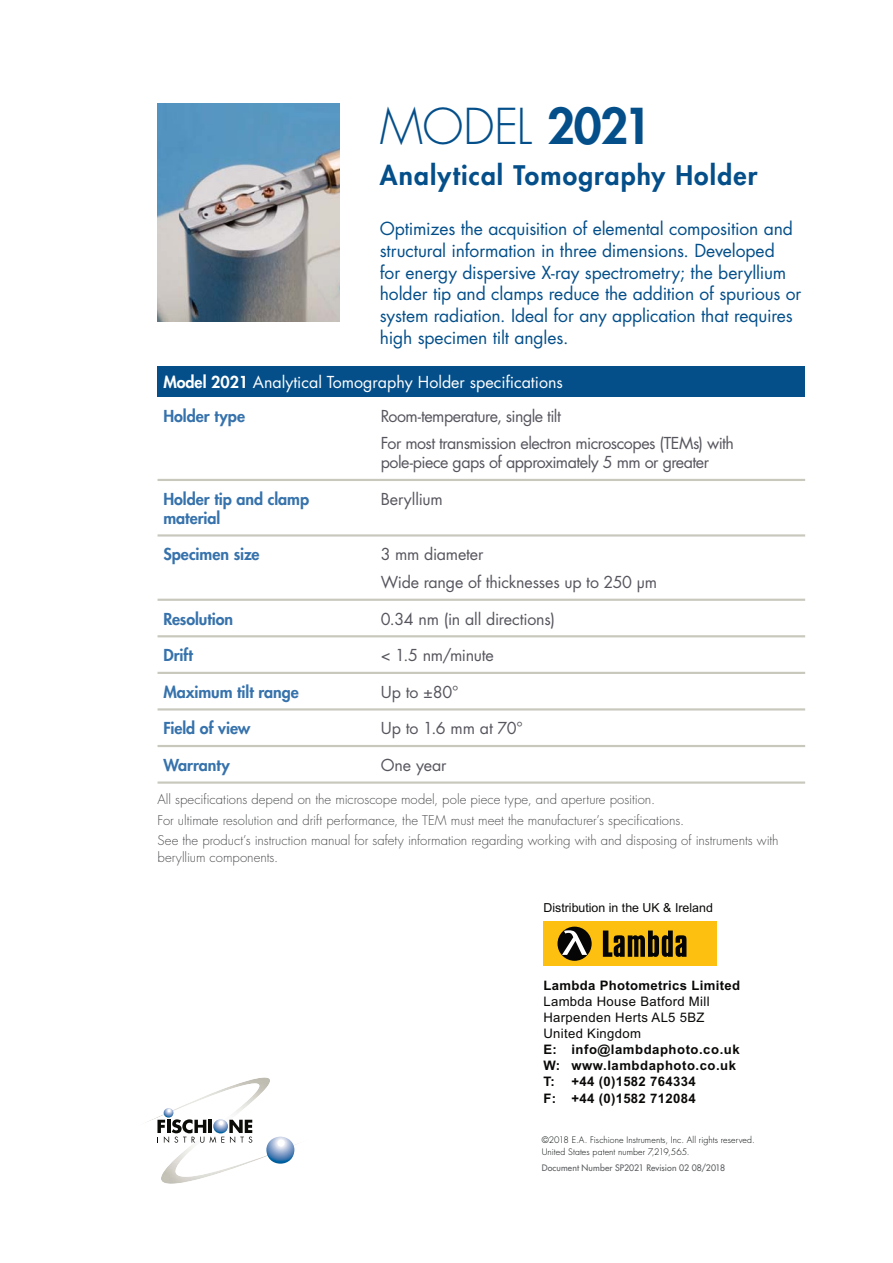
<style>
.page{position:relative;width:893px;height:1263px;background:#fff}
.page>*{position:absolute;margin:0;border:0;box-sizing:border-box;transform-origin:0 0}
.t1{font:300 48.15px "Futura Std";letter-spacing:-.01em;color:#044f8a}
.t2{font:800 26.25px "Futura Std";letter-spacing:.045em;color:#044f8a}
.t3{font:17.55px/21.9px "Futura Std";letter-spacing:-.005em;color:#044f8a}
.t4{font:16.05px/27.8px "Futura Std";letter-spacing:-.03em;color:#57565e}
.t5{font:800 16.05px/18.9px "Futura Std";letter-spacing:-.005em;color:#3672ac}
.t6{font:16.05px/33.6px "Futura Std";color:#fff}
.t7{font:16.05px/27.8px "Futura Std";letter-spacing:-.01em;color:#57565e}
.t8{font:16.05px "Futura Std";letter-spacing:-.005em;color:#57565e}
.t9{font:300 13.2px/20.4px "Futura Std";color:#4f5052}
.t10{font:700 13.2px/16px "Arial";letter-spacing:.025em;color:#0a0908}
.t11{font:13.2px/16px "Arial";letter-spacing:.025em;color:#0a0908}
.t12{font:12.45px "Arial";color:#0a0908}
.t13{font:300 8.7px/11.7px "Futura Std";letter-spacing:.01em;color:#030806}
.t14{font:500 8.7px "Futura Std";letter-spacing:.01em;color:#5b5d5f}
.s1{font-weight:800}
.s2{font-weight:800;color:#3672ac}
</style>
<div class="page">
<div style="left:158px;top:366px;width:647px;height:31px;background:#044f8a"></div>
<hr style="left:158px;top:479px;width:647px;height:2px;background:#c9c8bc">
<hr style="left:158px;top:534px;width:647px;height:3px;background:#c9c8bc">
<hr style="left:158px;top:599px;width:647px;height:2px;background:#c9c8bc">
<hr style="left:158px;top:635px;width:647px;height:2px;background:#c9c8bc">
<hr style="left:158px;top:672px;width:647px;height:2px;background:#c9c8bc">
<hr style="left:158px;top:745px;width:647px;height:2px;background:#c9c8bc">
<hr style="left:158px;top:781px;width:647px;height:3px;background:#c9c8bc">
<hr style="left:158px;top:708px;width:647px;height:3px;background:#c9c8bc">
<img style="left:147px;top:1077px;width:149px;height:107px">
<svg style="left:266px;top:1137px;width:28px;height:27px"></svg>
<svg style="left:157px;top:1108px;width:95px;height:35px"></svg>
<img style="left:158px;top:103px;width:181px;height:218px">
<div style="left:543px;top:921px;width:174px;height:45px;background:#fdc010"></div>
<svg style="left:603px;top:931px;width:83px;height:26px"></svg>
<svg style="left:557px;top:927px;width:35px;height:34px"></svg>
<svg style="left:562px;top:930px;width:25px;height:25px"></svg>
<h1 class="t1" style="left:380px;top:103px;width:273px">MODEL <span class="s1">2021</span></h1>
<h2 class="t2" style="left:380px;top:163px;width:379px">Analytical Tomography Holder</h2>
<p class="t3" style="left:380px;top:218px;width:423px">Optimizes the acquisition of elemental composition and structural information in three dimensions. Developed<br>for energy dispersive X-ray spectrometry; the beryllium holder tip and clamps reduce the addition of spurious or system radiation. Ideal for any application that requires high specimen tilt angles.</p>
<p class="t6" style="left:163px;top:366px;width:401px"><span class="s1">Model 2021</span> Analytical Tomography Holder specifications<br><span class="s2">Holder type</span></p>
<p class="t4" style="left:381px;top:403px;width:355px">Room-temperature, single tilt<br>For most transmission electron microscopes (TEMs) with</p>
<p class="t4" style="left:381px;top:449px;width:330px">pole-piece gaps of approximately 5 mm or greater</p>
<p class="t5" style="left:163px;top:490px;width:147px">Holder tip and clamp material</p>
<p class="t8" style="left:381px;top:491px;width:64px">Beryllium</p>
<p class="t5" style="left:163px;top:546px;width:98px">Specimen size</p>
<p class="t7" style="left:381px;top:541px;width:278px">3 mm diameter<br>Wide range of thicknesses up to 250 μm</p>
<p class="t5" style="left:163px;top:610px;width:71px">Resolution</p>
<p class="t4" style="left:381px;top:606px;width:176px">0.34 nm (in all directions)</p>
<p class="t5" style="left:163px;top:647px;width:31px">Drift</p>
<p class="t4" style="left:381px;top:642px;width:115px">&lt; 1.5 nm/minute</p>
<p class="t5" style="left:163px;top:683px;width:137px">Maximum tilt range</p>
<p class="t4" style="left:381px;top:679px;width:79px">Up to ±80°</p>
<p class="t5" style="left:163px;top:720px;width:89px">Field of view</p>
<p class="t4" style="left:381px;top:716px;width:144px">Up to 1.6 mm at 70°</p>
<p class="t5" style="left:163px;top:757px;width:68px">Warranty</p>
<p class="t4" style="left:381px;top:752px;width:67px">One year</p>
<p class="t9" style="left:158px;top:790px;width:623px">All specifications depend on the microscope model, pole piece type, and aperture position.<br>For ultimate resolution and drift performance, the TEM must meet the manufacturer’s specifications.<br>See the product’s instruction manual for safety information regarding working with and disposing of instruments with</p>
<p class="t9" style="left:158px;top:848px;width:122px">beryllium components.</p>
<p class="t12" style="left:543px;top:903px;width:171px">Distribution in the UK &amp; Ireland</p>
<p class="t10" style="left:543px;top:977px;width:198px">Lambda Photometrics Limited</p>
<p class="t11" style="left:543px;top:994px;width:168px">Lambda House Batford Mill<br>Harpenden Herts AL5 5BZ<br>United Kingdom</p>
<p class="t10" style="left:543px;top:1041px;width:198px">E: info@lambdaphoto.co.uk<br>W: www.lambdaphoto.co.uk<br>T:</p>
<p class="t10" style="left:543px;top:1073px;width:154px;line-height:17.5px;text-align:right">+44 (0)1582 764334<br>F: +44 (0)1582 712084</p>
<p class="t13" style="left:542px;top:1135px;width:214px">©2018 E.A. Fischione Instruments, Inc. All rights reserved.<br>United States patent number 7,219,565.</p>
<p class="t14" style="left:542px;top:1163px;width:185px">Document Number SP2021 Revision 02 08/2018</p>
</div>
